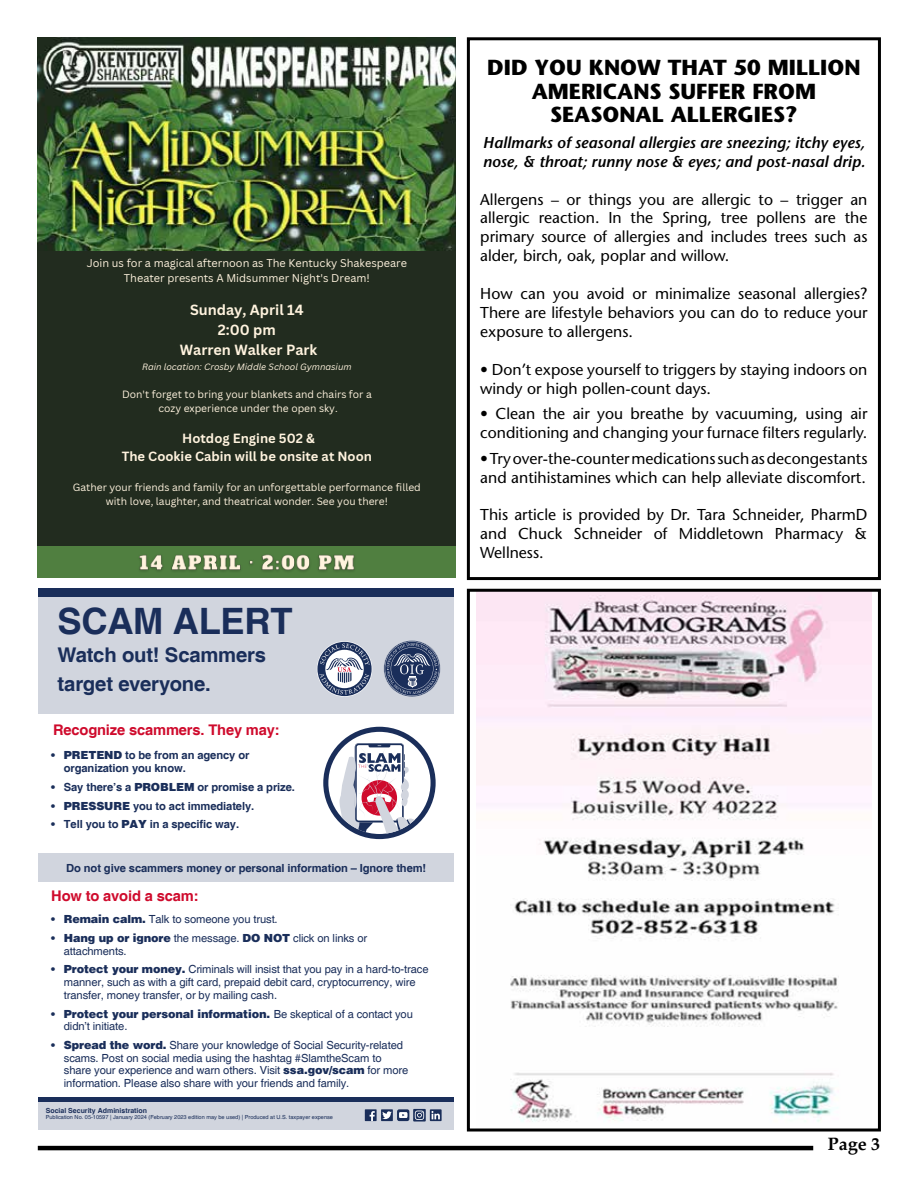
<style>
.page{position:relative;width:918px;height:1188px;background:#fff}
.page>*{position:absolute;margin:0;border:0;box-sizing:border-box;transform-origin:0 0}
.t1{font:700 36.3px "Helvetica";letter-spacing:-.01em;color:#1a2e5a}
.t2{font:700 21.75px/23.4px "Stone Sans";color:#000;text-align:center}
.t3{font:700 20.25px/28px "Helvetica";letter-spacing:-.01em;color:#1a2e5a}
.t4{font:700 18px "Palatino";color:#000}
.t5{font:15.75px/18.9px "Stone Sans";color:#000;text-align:justify}
.t6{font:italic 600 15.75px/18.9px "Stone Sans";color:#000}
.t7{font:700 14.7px "Helvetica";letter-spacing:-.01em;color:#cf0a2c}
.t8{font:700 14.4px/20px "Canva Sans";color:#fff3de;text-align:center}
.t9{font:700 13.05px/18px "Canva Sans";color:#fff3de;text-align:center}
.t10{font:11.25px/12.6px "Helvetica";letter-spacing:-.01em;color:#1a2e5a}
.t11{font:700 11.25px/12.6px "Helvetica";letter-spacing:-.01em;color:#1a2e5a}
.t12{font:10.95px/14.9px "Canva Sans";color:#fff3de;text-align:center}
.t13{font:10.2px/14.4px "Canva Sans";color:#fff3de;text-align:center}
.t14{font:italic 8.85px "Canva Sans";color:#fff3de}
.t15{font:700 7.05px "Helvetica";color:#1a2e5a}
.t16{font:5.55px "Helvetica";color:#1a2e5a}
.s1{font-weight:900}
.s2{font-weight:700}
</style>
<div class="page">
<div style="left:39px;top:592px;width:415px;height:122px;background:#d1d5de"></div>
<div style="left:39px;top:588px;width:415px;height:9px;background:#1a2e5a"></div>
<div style="left:39px;top:1101px;width:415px;height:28px;background:#d1d5de"></div>
<hr style="left:39px;top:1097px;width:415px;height:4px;background:#1a2e5a">
<div style="left:365px;top:1109px;width:12px;height:12px;background:#1a2e5a"></div>
<svg style="left:370px;top:1111px;width:5px;height:10px"></svg>
<svg style="left:381px;top:1109px;width:12px;height:12px"></svg>
<svg style="left:382px;top:1109px;width:27px;height:12px"></svg>
<svg style="left:413px;top:1109px;width:13px;height:13px"></svg>
<svg style="left:415px;top:1111px;width:9px;height:9px"></svg>
<svg style="left:430px;top:1109px;width:12px;height:12px"></svg>
<div style="left:39px;top:854px;width:415px;height:28px;background:#d1d5de"></div>
<svg style="left:384px;top:640px;width:56px;height:57px"></svg>
<svg style="left:317px;top:642px;width:55px;height:54px"></svg>
<svg style="left:320px;top:643px;width:50px;height:51px"></svg>
<svg style="left:322px;top:725px;width:115px;height:116px"></svg>
<div style="left:323px;top:727px;width:113px;height:112px;background:#1a2e5a;border-radius:50%"></div>
<div style="left:328px;top:732px;width:103px;height:102px;background:#fff;border-radius:50%"></div>
<svg style="left:339px;top:743px;width:76px;height:91px"></svg>
<div style="left:38px;top:536px;width:418px;height:41px;background:#507f40"></div>
<div style="left:38px;top:231px;width:418px;height:315px;background:#222c1f"></div>
<img style="left:139px;top:554px;width:216px;height:18px">
<img style="left:38px;top:37px;width:418px;height:214px">
<hr style="left:38px;top:1146px;width:775px;height:4px;background:#000">
<div style="left:467px;top:37px;width:414px;height:543px;border:3px solid #000"></div>
<img style="left:477px;top:593px;width:394px;height:529px">
<div style="left:467px;top:589px;width:414px;height:543px;border:3px solid #000"></div>
<p class="t12" style="left:87px;top:256px;width:322px">Join us for a magical afternoon as The Kentucky Shakespeare<br>Theater presents A Midsummer Night's Dream!</p>
<p class="t8" style="left:180px;top:300px;width:139px">Sunday, April 14<br>2:00 pm<br>Warren Walker Park</p>
<p class="t14" style="left:142px;top:361px;width:211px">Rain location: Crosby Middle School Gymnasium</p>
<p class="t13" style="left:122px;top:387px;width:251px">Don't forget to bring your blankets and chairs for a cozy experience under the open sky.</p>
<p class="t9" style="left:122px;top:430px;width:252px">Hotdog Engine 502 &amp;<br>The Cookie Cabin will be onsite at Noon</p>
<p class="t13" style="left:73px;top:480px;width:349px">Gather your friends and family for an unforgettable performance filled with love, laughter, and theatrical wonder. See you there!</p>
<h1 class="t1" style="left:58px;top:599px;width:236px">SCAM ALERT</h1>
<p class="t3" style="left:58px;top:642px;width:210px">Watch out! Scammers target everyone.</p>
<p class="t7" style="left:53px;top:720px;width:228px">Recognize scammers. They may:</p>
<p class="t11" style="left:64px;top:750px;width:187px;text-indent:-13px">• <span class="s1">PRETEND</span> to be from an agency or organization you know.</p>
<p class="t11" style="left:51px;top:781px;width:245px">• Say there’s a <span class="s1">PROBLEM</span> or promise a prize.</p>
<p class="t11" style="left:51px;top:800px;width:204px">• <span class="s1">PRESSURE</span> you to act immediately.</p>
<p class="t11" style="left:51px;top:819px;width:189px">• Tell you to <span class="s1">PAY</span> in a specific way.</p>
<p class="t11" style="left:66px;top:862px;width:362px">Do not give scammers money or personal information – Ignore them!</p>
<p class="t7" style="left:51px;top:887px;width:149px">How to avoid a scam:</p>
<p class="t10" style="left:51px;top:913px;width:228px"><span class="s2">•</span> <span class="s1">Remain calm.</span> Talk to someone you trust.</p>
<p class="t10" style="left:64px;top:932px;width:305px;text-indent:-13px"><span class="s2">•</span> <span class="s1">Hang up or ignore</span> the message. <span class="s1">DO NOT</span> click on links or attachments.</p>
<p class="t10" style="left:64px;top:964px;width:366px;text-indent:-13px"><span class="s2">•</span> <span class="s1">Protect your money.</span> Criminals will insist that you pay in a hard-to-trace manner, such as with a gift card, prepaid debit card, cryptocurrency, wire transfer, money transfer, or by mailing cash.</p>
<p class="t10" style="left:64px;top:1008px;width:351px;text-indent:-13px"><span class="s2">•</span> <span class="s1">Protect your personal information.</span> Be skeptical of a contact you didn’t initiate.</p>
<p class="t10" style="left:64px;top:1039px;width:346px;text-indent:-13px"><span class="s2">•</span> <span class="s1">Spread the word.</span> Share your knowledge of Social Security-related scams. Post on social media using the hashtag #SlamtheScam to share your experience and warn others. Visit <span class="s1">ssa.gov/scam</span> for more information. Please also share with your friends and family.</p>
<p class="t15" style="left:46px;top:1106px;width:103px">Social Security Administration</p>
<p class="t16" style="left:46px;top:1114px;width:289px">Publication No. 05-10597 | January 2024 (February 2023 edition may be used) | Produced at U.S. taxpayer expense</p>
<h2 class="t2" style="left:487px;top:56px;width:375px">DID YOU KNOW THAT 50 MILLION<br>AMERICANS SUFFER FROM<br>SEASONAL ALLERGIES?</h2>
<p class="t6" style="left:483px;top:133px;width:384px">Hallmarks of seasonal allergies are sneezing; itchy eyes, nose, &amp; throat; runny nose &amp; eyes; and post-nasal drip.</p>
<p class="t5" style="left:480px;top:190px;width:389px">Allergens – or things you are allergic to – trigger an allergic reaction. I n the Spring, tree pollens are the primary source of allergies and includes trees such as alder, birch, oak, poplar and willow.</p>
<p class="t5" style="left:480px;top:284px;width:389px">How can you avoid or minimalize seasonal allergies?<br>There are lifestyle behaviors you can do to reduce your exposure to allergens.</p>
<p class="t5" style="left:480px;top:360px;width:389px">• Don’t expose yourself to triggers by staying indoors on windy or high pollen-count days.</p>
<p class="t5" style="left:480px;top:404px;width:389px">• Clean the air you breathe by vacuuming, using air conditioning and changing your furnace filters regularly.</p>
<p class="t5" style="left:480px;top:449px;width:389px">• Try over-the-counter medications such as decongestants and antihistamines which can help alleviate discomfort.</p>
<p class="t5" style="left:480px;top:506px;width:389px">This article is provided by Dr. Tara Schneider, PharmD and Chuck Schneider of M iddletown Pharmacy &amp; Wellness.</p>
<p class="t4" style="left:828px;top:1133px;width:54px">Page 3</p>
</div>
